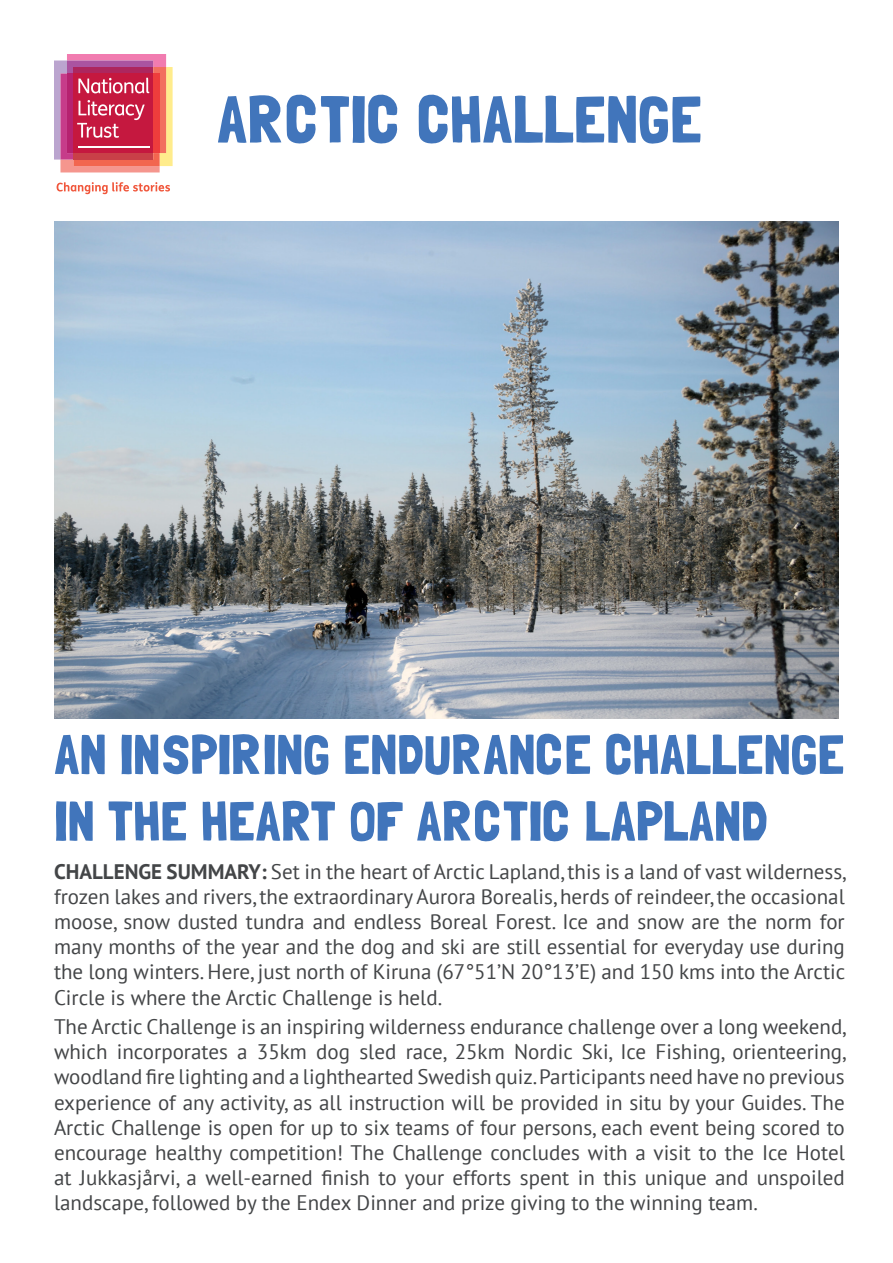
<style>
.page{position:relative;width:893px;height:1263px;background:#fff}
.page>*{position:absolute;margin:0;border:0;box-sizing:border-box;transform-origin:0 0}
.t1{font:66px "Londrina Solid";color:#4175bb}
.t2{font:55.5px "Londrina Solid";color:#4175bb}
.t3{font:21px/25.2px "PT Sans";color:#434547;text-align:justify}
.s1{font-weight:700}
</style>
<div class="page">
<img style="left:54px;top:222px;width:785px;height:497px">
<svg style="left:54px;top:54px;width:119px;height:118px;background:#d45972"></svg>
<hr style="left:78px;top:146px;width:71px;height:2px;background:#fff">
<svg style="left:57px;top:182px;width:113px;height:12px"></svg>
<p class="t1" style="left:217px;top:81px;width:487px">ARCTIC CHALLENGE</p>
<p class="t2" style="left:54px;top:722px;width:792px">AN INSPIRING ENDURANCE CHALLENGE</p>
<p class="t2" style="left:54px;top:788px;width:715px">IN THE HEART OF ARCTIC LAPLAND</p>
<p class="t3" style="left:54px;top:858px;width:794px"><span class="s1">CHALLENGE SUMMARY:</span> Set in the heart of Arctic Lapland, this is a land of vast wilderness, frozen lakes and rivers, the extraordinary Aurora Borealis, herds of reindeer, the occasional moose, snow dusted tundra and endless Boreal Forest. Ice and snow are the norm for many months of the year and the dog and ski are still essential for everyday use during the long winters. Here, just north of Kiruna (67°51’N 20°13’E) and 150 kms into the Arctic Circle is where the Arctic Challenge is held.</p>
<p class="t3" style="left:54px;top:1013px;width:794px">The Arctic Challenge is an inspiring wilderness endurance challenge over a long weekend, which incorporates a 35km dog sled race, 25km Nordic Ski, Ice Fishing, orienteering, woodland fire lighting and a lighthearted Swedish quiz. Participants need have no previous experience of any activity, as all instruction will be provided in situ by your Guides. The Arctic Challenge is open for up to six teams of four persons, each event being scored to encourage healthy competition! The Challenge concludes with a visit to the Ice Hotel at Jukkasjårvi, a well-earned finish to your efforts spent in this unique and unspoiled landscape, followed by the Endex Dinner and prize giving to the winning team.</p>
</div>
